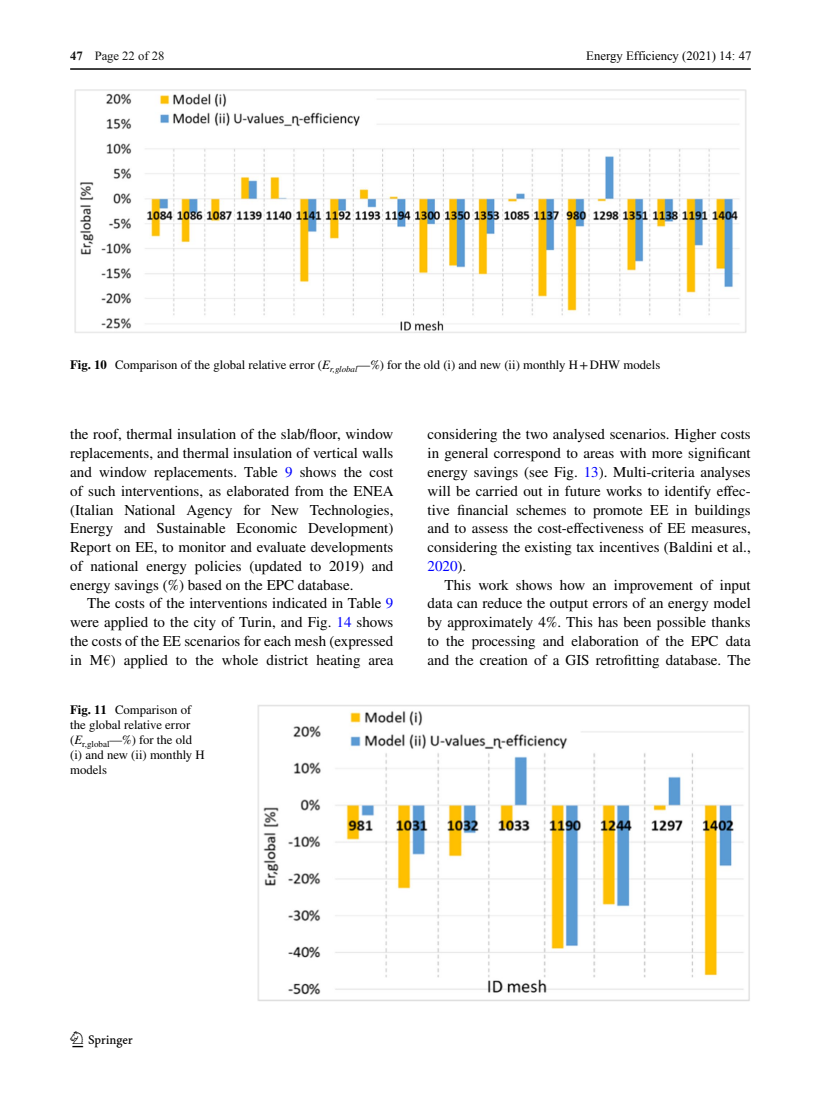
<style>
.page{position:relative;width:821px;height:1106px;background:#fff}
.page>*{position:absolute;margin:0;border:0;box-sizing:border-box;transform-origin:0 0}
.t1{font:22.5px "Springnew Regular 2";color:#000}
.t2{font:15px/18.8px "STIX";color:#000;text-align:justify}
.t3{font:12.75px/15px "STIX";color:#000}
.t4{font:12.75px "Times New Roman PSMT2";color:#000}
.t5{font:12.75px "Adv TT3713 a 231";color:#131413}
.s1{font-family:"Adv T Tb 8864 ccf.B"}
.s2{font-weight:700}
.s3{font-style:italic}
.s4{color:#00f}
</style>
<div class="page">
<hr style="left:70px;top:68px;width:680px;height:2px;background:#000">
<img style="left:74px;top:89px;width:672px;height:244px">
<img style="left:257px;top:705px;width:493px;height:296px">
<p class="t5" style="left:70px;top:51px;width:96px"><span class="s1">47</span> Page 22 of 28</p>
<p class="t4" style="left:586px;top:51px;width:167px">Energy Efficiency (2021) 14: 47</p>
<p class="t3" style="left:70px;top:358px;width:591px"><span class="s2">Fig. 10</span> Comparison of the global relative error (<span class="s3">E</span><sub>r,global</sub>—%) for the old (i) and new (ii) monthly H+DHW models</p>
<p class="t2" style="left:70px;top:426px;width:325px">the roof, thermal insulation of the slab/floor, window replacements, and thermal insulation of vertical walls and window replacements. Table <span class="s4">9</span> shows the cost of such interventions, as elaborated from the ENEA (Italian National Agency for New Technologies, Energy and Sustainable Economic Development)<br>Report on EE, to monitor and evaluate developments of national energy policies (updated to 2019) and energy savings (%) based on the EPC database.</p>
<p class="t2" style="left:70px;top:595px;width:325px;text-indent:17px">The costs of the interventions indicated in Table <span class="s4">9 </span>were applied to the city of Turin, and Fig. <span class="s4">14</span> shows the costs of the EE scenarios for each mesh (expressed in M€) applied to the whole district heating area</p>
<p class="t3" style="left:70px;top:702px;width:136px"><span class="s2">Fig. 11</span> Comparison of the global relative error (<span class="s3">E</span><sub>r,global</sub>—%) for the old (i) and new (ii) monthly H models</p>
<p class="t2" style="left:427px;top:426px;width:325px">considering the two analysed scenarios. Higher costs in general correspond to areas with more significant energy savings (see Fig. <span class="s4">13</span>). Multi-criteria analyses will be carried out in future works to identify effec&shy;tive financial schemes to promote EE in buildings and to assess the cost-effectiveness of EE measures, considering the existing tax incentives (Baldini et al., <span class="s4">2020</span>).</p>
<p class="t2" style="left:427px;top:576px;width:325px;text-indent:17px">This work shows how an improvement of input data can reduce the output errors of an energy model by approximately 4%. This has been possible thanks to the processing and elaboration of the EPC data and the creation of a GIS retrofitting database. The</p>
<h1 class="t1" style="left:72px;top:1031px;width:62px">1 3</h1>
</div>
